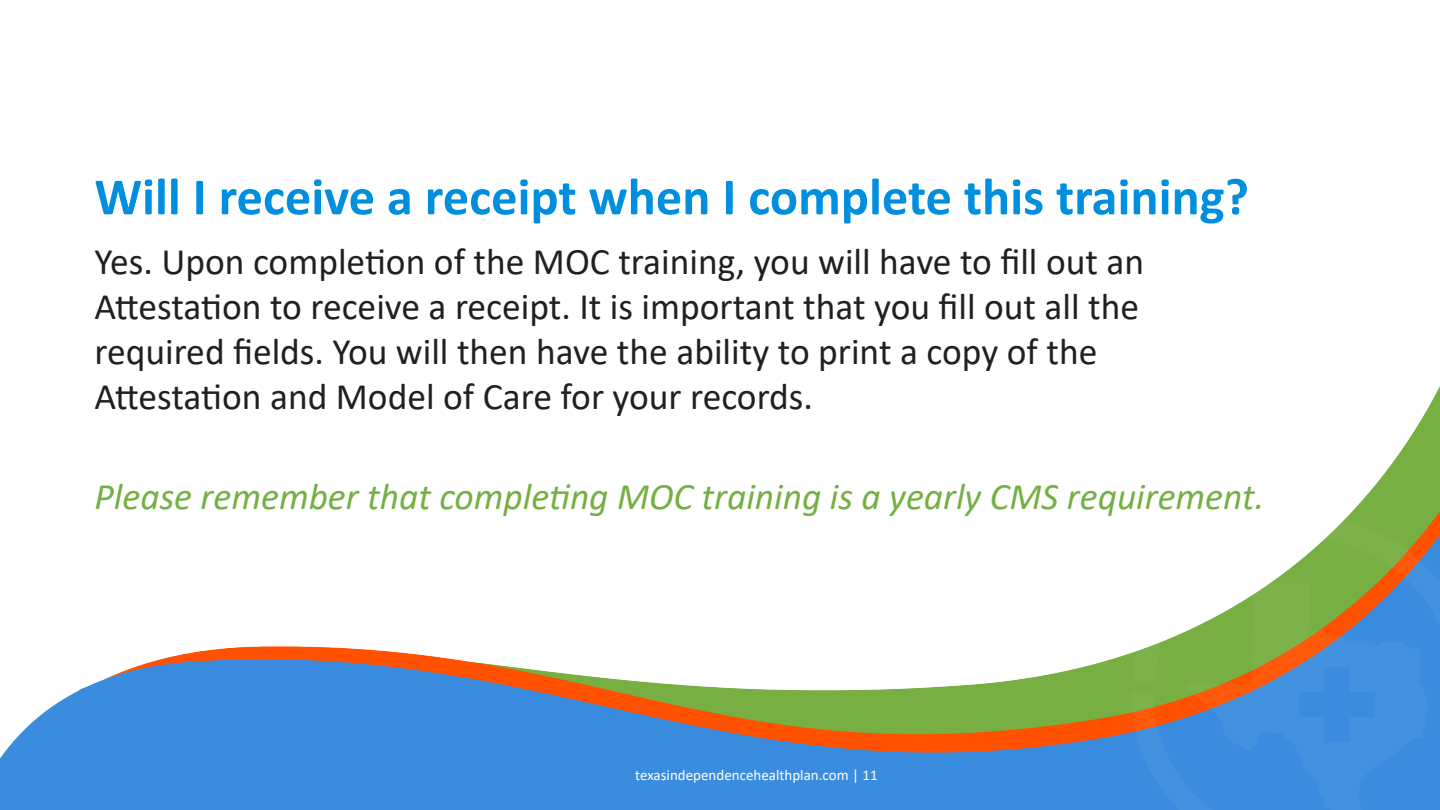
<style>
.page{position:relative;width:1440px;height:810px;background:#fff}
.page>*{position:absolute;margin:0;border:0;box-sizing:border-box;transform-origin:0 0}
.t1{font:700 52.5px "Calibri";color:#008fde}
.Subheader{font:37.5px/45px "Calibri";color:#231f20}
.Subheader-2{font:italic 37.5px "Calibri";color:#75af42}
.t2{font:15px "Calibri";color:#fff}
</style>
<div class="page">
<img style="left:0;top:386px;width:1440px;height:424px">
<img style="left:1132px;top:518px;width:308px;height:292px">
<p class="t1" style="left:95px;top:160px;width:1156px">Will I receive a receipt when I complete this training?</p>
<p class="Subheader" style="left:94px;top:238px;width:1051px">Yes. Upon completion of the MOC training, you will have to fill out an Attestation to receive a receipt. It is important that you fill out all the required fields. You will then have the ability to print a copy of the Attestation and Model of Care for your records.</p>
<p class="Subheader-2" style="left:94px;top:471px;width:1171px">Please remember that completing MOC training is a yearly CMS requirement.</p>
<p class="t2" style="left:635px;top:764px;width:244px">texasindependencehealthplan.com | 11</p>
</div>
